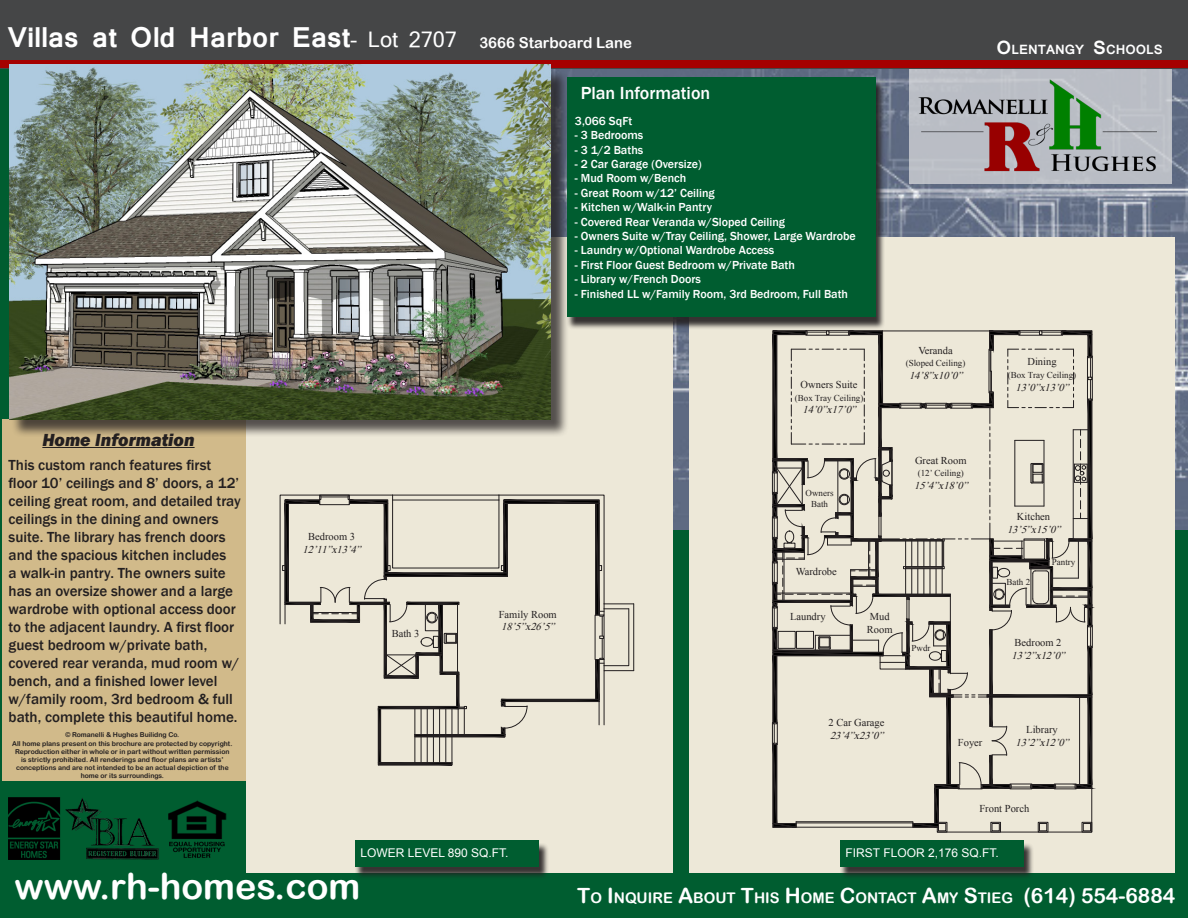
<style>
.page{position:relative;width:1188px;height:918px;background:#005d30}
.page>*{position:absolute;margin:0;border:0;box-sizing:border-box;transform-origin:0 0}
.t1{font:36px "Arial Rounded MT Bold";color:#fff}
.t2{font:700 27px "Mangal";color:#fff}
.t3{font:21px "Arial Rounded MT Bold";color:#fff}
.t4{font:21px "Mangal";color:#fff}
.t5{font:italic 800 18px "Franklin Gothic";color:#231f20}
.t6{font:500 18px "Franklin Gothic";color:#fff}
.t7{font:500 15px/18px "Franklin Gothic";color:#231f20}
.t8{font:15px "Arial Rounded MT Bold";color:#fff}
.t9{font:14.7px "Arial Rounded MT Bold";color:#fff}
.t10{font:700 12.6px "Mangal";color:#fff}
.t11{font:500 12px "Franklin Gothic";color:#fff}
.t12{font:12px "Arial";color:#fff}
.t13{font:10.5px "Times New Roman";color:#231f20}
.t14{font:italic 10.5px "Times New Roman";color:#231f20}
.t15{font:9px "Times New Roman";color:#231f20}
.t16{font:6.75px/8.1px "Arial Rounded MT Bold";color:#231f20;text-align:center}
.s1{font-size:18px}
.s2{font-size:21px}
.s3{font-size:14.7px}
</style>
<div class="page">
<img style="left:551px;top:68px;width:637px;height:461px">
<div style="left:2px;top:419px;width:245px;height:362px;background:#d1ba8a"></div>
<div style="left:247px;top:238px;width:426px;height:635px;background:#ede8d8"></div>
<div style="left:689px;top:238px;width:486px;height:635px;background:#ede8d8"></div>
<div style="left:909px;top:68px;width:262px;height:116px;background:#bbbfc6"></div>
<div style="left:0;top:0;width:1188px;height:68px;background:#454647"></div>
<div style="left:0;top:60px;width:1188px;height:8px;background:#a50000"></div>
<img style="left:9px;top:797px;width:218px;height:63px">
<img style="left:911px;top:68px;width:245px;height:123px">
<div style="left:11px;top:69px;width:559px;height:369px;background:#231f20;opacity:.75"></div>
<div style="left:355px;top:843px;width:194px;height:36px;background:#231f20;opacity:.9"></div>
<div style="left:355px;top:840px;width:184px;height:27px;background:#005d30"></div>
<div style="left:840px;top:843px;width:194px;height:36px;background:#231f20;opacity:.9"></div>
<div style="left:840px;top:840px;width:184px;height:27px;background:#005d30"></div>
<hr style="left:42px;top:447px;width:153px;height:1px;background:#231f20">
<div style="left:567px;top:80px;width:318px;height:250px;background:#231f20;opacity:.9"></div>
<div style="left:567px;top:77px;width:309px;height:240px;background:#005d30"></div>
<img style="left:9px;top:64px;width:542px;height:355px">
<svg style="left:772px;top:330px;width:321px;height:502px"></svg>
<svg style="left:280px;top:495px;width:354px;height:271px"></svg>
<p class="t2" style="left:8px;top:12px;width:344px">Villas at Old Harbor East</p>
<p class="t4" style="left:350px;top:27px;width:108px">- Lot 2707</p>
<p class="t5" style="left:42px;top:428px;width:154px">Home Information</p>
<p class="t7" style="left:9px;top:456px;width:234px">This custom ranch features first floor 10’ ceilings and 8’ doors, a 12’ ceiling great room, and detailed tray ceilings in the dining and owners suite. The library has french doors and the spacious kitchen includes<br>a walk-in pantry. The owners suite has an oversize shower and a large wardrobe with optional access door to the adjacent laundry. A first floor guest bedroom w/private bath, covered rear veranda, mud room w/ bench, and a finished lower level w/family room, 3rd bedroom &amp; full bath, complete this beautiful home.</p>
<p class="t16" style="left:65px;top:731px;width:115px">© Romanelli &amp; Hughes Builidng Co.</p>
<p class="t16" style="left:12px;top:739px;width:222px">All home plans present on this brochure are protected by copyright.<br>Reproduction either in whole or in part without written permission is strictly prohibited. All renderings and floor plans are artists’ conceptions and are not intended to be an actual depiction of the home or its surroundings.</p>
<p class="t13" style="left:308px;top:530px;width:48px">Bedroom 3</p>
<p class="t14" style="left:303px;top:542px;width:63px">12’11”x13’4”</p>
<p class="t13" style="left:392px;top:627px;width:29px">Bath 3</p>
<p class="t8" style="left:479px;top:34px;width:154px">3666 Starboard Lane</p>
<p class="t6" style="left:581px;top:82px;width:131px">Plan Information</p>
<p class="t11" style="left:575px;top:113px;width:59px">3,066 SqFt</p>
<p class="t11" style="left:575px;top:128px;width:70px">- 3 Bedrooms</p>
<p class="t11" style="left:575px;top:142px;width:70px">- 3 1/2 Baths</p>
<p class="t11" style="left:575px;top:157px;width:128px">- 2 Car Garage (Oversize)</p>
<p class="t11" style="left:575px;top:171px;width:113px">- Mud Room w/Bench</p>
<p class="t11" style="left:575px;top:185px;width:141px">- Great Room w/12’ Ceiling</p>
<p class="t11" style="left:575px;top:200px;width:139px">- Kitchen w/Walk-in Pantry</p>
<p class="t11" style="left:575px;top:214px;width:212px">- Covered Rear Veranda w/Sloped Ceiling</p>
<p class="t11" style="left:575px;top:229px;width:282px">- Owners Suite w/Tray Ceiling, Shower, Large Wardrobe</p>
<p class="t11" style="left:575px;top:243px;width:201px">- Laundry w/Optional Wardrobe Access</p>
<p class="t11" style="left:575px;top:257px;width:221px">- First Floor Guest Bedroom w/Private Bath</p>
<p class="t11" style="left:575px;top:272px;width:128px">- Library w/French Doors</p>
<p class="t11" style="left:575px;top:286px;width:275px">- Finished LL w/Family Room, 3rd Bedroom, Full Bath</p>
<p class="t13" style="left:801px;top:377px;width:58px">Owners Suite</p>
<p class="t15" style="left:795px;top:392px;width:70px">(Box Tray Ceiling)</p>
<p class="t14" style="left:803px;top:403px;width:58px">14’0”x17’0”</p>
<p class="t15" style="left:806px;top:487px;width:29px">Owners</p>
<p class="t15" style="left:811px;top:498px;width:19px">Bath</p>
<p class="t13" style="left:918px;top:343px;width:36px">Veranda</p>
<p class="t15" style="left:906px;top:357px;width:61px">(Sloped Ceiling)</p>
<p class="t14" style="left:909px;top:368px;width:58px">14’8”x10’0”</p>
<p class="t13" style="left:915px;top:453px;width:53px">Great Room</p>
<p class="t15" style="left:918px;top:467px;width:48px">(12’ Ceiling)</p>
<p class="t14" style="left:914px;top:478px;width:58px">15’4”x18’0”</p>
<p class="t13" style="left:499px;top:607px;width:60px">Family Room</p>
<p class="t14" style="left:501px;top:620px;width:58px">18’5”x26’5”</p>
<p class="t13" style="left:796px;top:564px;width:43px">Wardrobe</p>
<p class="t13" style="left:790px;top:610px;width:37px">Laundry</p>
<p class="t13" style="left:870px;top:610px;width:21px">Mud</p>
<p class="t13" style="left:867px;top:622px;width:27px">Room</p>
<p class="t15" style="left:912px;top:642px;width:20px">Pwdr</p>
<p class="t10" style="left:997px;top:38px;width:166px"><span class="s1">O</span>LENTANGY <span class="s1">S</span>CHOOLS</p>
<p class="t13" style="left:1027px;top:355px;width:31px">Dining</p>
<p class="t15" style="left:1008px;top:369px;width:70px">(Box Tray Ceiling)</p>
<p class="t14" style="left:1015px;top:380px;width:58px">13’0”x13’0”</p>
<p class="t13" style="left:1017px;top:510px;width:35px">Kitchen</p>
<p class="t14" style="left:1007px;top:522px;width:58px">13’5”x15’0”</p>
<p class="t15" style="left:1006px;top:576px;width:25px">Bath 2</p>
<p class="t15" style="left:1052px;top:556px;width:25px">Pantry</p>
<p class="t13" style="left:1015px;top:636px;width:48px">Bedroom 2</p>
<p class="t14" style="left:1012px;top:648px;width:58px">13’2”x12’0”</p>
<p class="t13" style="left:829px;top:716px;width:57px">2 Car Garage</p>
<p class="t14" style="left:830px;top:728px;width:58px">23’4”x23’0”</p>
<p class="t13" style="left:958px;top:735px;width:26px">Foyer</p>
<p class="t13" style="left:1026px;top:722px;width:33px">Library</p>
<p class="t14" style="left:1015px;top:735px;width:58px">13’2”x12’0”</p>
<p class="t13" style="left:979px;top:801px;width:51px">Front Porch</p>
<p class="t12" style="left:360px;top:845px;width:150px">LOWER LEVEL 890 SQ.FT.</p>
<p class="t12" style="left:846px;top:845px;width:155px">FIRST FLOOR 2,176 SQ.FT.</p>
<p class="t1" style="left:14px;top:865px;width:348px">www.rh-homes.com</p>
<p class="t9" style="left:577px;top:889px;width:312px"><span class="s2">T</span>O <span class="s2">I</span>NQUI RE <span class="s2">A</span>BOUT <span class="s2">T</span>HIS <span class="s2">H</span> OME <span class="s2">C</span>ONTACT</p>
<p class="t3" style="left:922px;top:883px;width:255px">A<span class="s3">MY</span> S<span class="s3">TI EG</span> (614) 554-6884</p>
</div>
